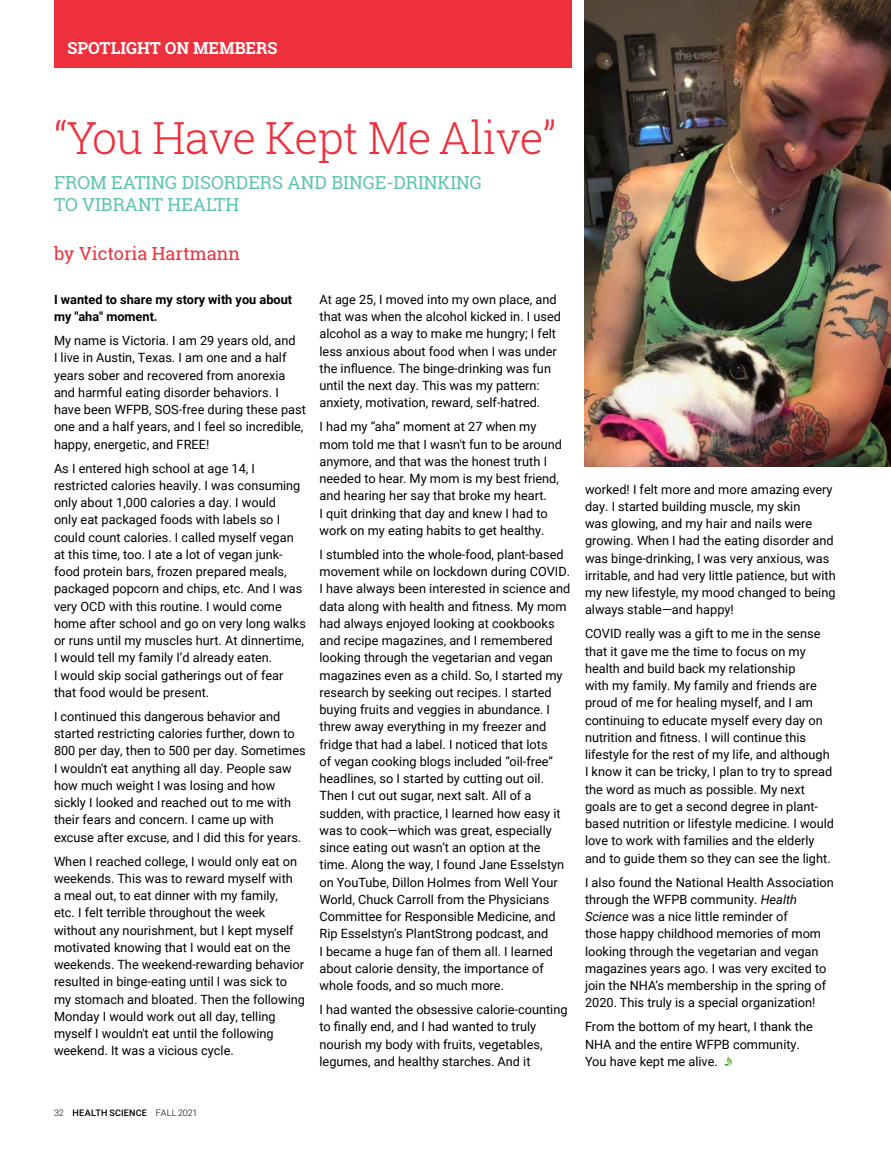
<style>
.page{position:relative;width:891px;height:1161px;background:#fff}
.page>*{position:absolute;margin:0;border:0;box-sizing:border-box;transform-origin:0 0}
.t1{font:300 44.25px "Roboto Slab";letter-spacing:-.015em;color:#ee303c}
.t2{font:18px/21.6px "Roboto Slab";color:#60c3ae}
.t3{font:18px "Roboto Slab";color:#ee303c}
.t4{font:700 16.5px "Roboto Slab";color:#fff}
.t5{font:12.75px/17.2px "Roboto";color:#000}
.t6{font:700 12.75px/17.2px "Roboto";color:#000}
.t7{font:500 9px "Roboto";letter-spacing:.025em;color:#000}
.s1{font-style:italic}
.s2{font-weight:300}
</style>
<div class="page">
<div style="left:54px;top:0;width:518px;height:68px;background:#ee303c"></div>
<svg style="left:724px;top:1056px;width:8px;height:10px"></svg>
<img style="left:585px;top:0;width:306px;height:466px">
<p class="t4" style="left:68px;top:37px;width:212px">SPOTLIGHT ON MEMBERS</p>
<h1 class="t1" style="left:54px;top:108px;width:504px">“You Have Kept Me Alive”</h1>
<h2 class="t2" style="left:54px;top:172px;width:430px">FROM EATING DISORDERS AND BINGE-DRINKING<br>TO VIBRANT HEALTH</h2>
<h2 class="t3" style="left:54px;top:241px;width:187px">by Victoria Hartmann</h2>
<p class="t6" style="left:54px;top:290px;width:240px">I wanted to share my story with you about my "aha" moment.</p>
<p class="t5" style="left:54px;top:332px;width:253px">My name is Victoria. I am 29 years old, and<br>I live in Austin, Texas. I am one and a half years sober and recovered from anorexia and harmful eating disorder behaviors. I have been WFPB, SOS-free during these past one and a half years, and I feel so incredible, happy, energetic, and FREE!</p>
<p class="t5" style="left:54px;top:459px;width:254px">As I entered high school at age 14, I restricted calories heavily. I was consuming only about 1,000 calories a day. I would<br>only eat packaged foods with labels so I could count calories. I called myself vegan at this time, too. I ate a lot of vegan junk&shy;food protein bars, frozen prepared meals, packaged popcorn and chips, etc. And I was very OCD with this routine. I would come home after school and go on very long walks or runs until my muscles hurt. At dinnertime, I would tell my family I’d already eaten.<br>I would skip social gatherings out of fear that food would be present.</p>
<p class="t5" style="left:54px;top:707px;width:253px">I continued this dangerous behavior and started restricting calories further, down to 800 per day, then to 500 per day. Sometimes I wouldn't eat anything all day. People saw how much weight I was losing and how sickly I looked and reached out to me with their fears and concern. I came up with excuse after excuse, and I did this for years.</p>
<p class="t5" style="left:54px;top:852px;width:253px">When I reached college, I would only eat on weekends. This was to reward myself with<br>a meal out, to eat dinner with my family,<br>etc. I felt terrible throughout the week without any nourishment, but I kept myself motivated knowing that I would eat on the weekends. The weekend-rewarding behavior resulted in binge-eating until I was sick to my stomach and bloated. Then the following Monday I would work out all day, telling myself I wouldn't eat until the following weekend. It was a vicious cycle.</p>
<p class="t5" style="left:320px;top:290px;width:243px">At age 25, I moved into my own place, and that was when the alcohol kicked in. I used alcohol as a way to make me hungry; I felt less anxious about food when I was under the influence. The binge-drinking was fun until the next day. This was my pattern: anxiety, motivation, reward, self-hatred.</p>
<p class="t5" style="left:320px;top:418px;width:244px">I had my “aha” moment at 27 when my mom told me that I wasn't fun to be around anymore, and that was the honest truth I needed to hear. My mom is my best friend, and hearing her say that broke my heart.<br>I quit drinking that day and knew I had to work on my eating habits to get healthy.</p>
<p class="t5" style="left:320px;top:545px;width:252px">I stumbled into the whole-food, plant-based movement while on lockdown during COVID.<br>I have always been interested in science and data along with health and fitness. My mom had always enjoyed looking at cookbooks and recipe magazines, and I remembered looking through the vegetarian and vegan magazines even as a child. So, I started my research by seeking out recipes. I started buying fruits and veggies in abundance. I threw away everything in my freezer and fridge that had a label. I noticed that lots<br>of vegan cooking blogs included “oil-free” headlines, so I started by cutting out oil.<br>Then I cut out sugar, next salt. All of a sudden, with practice, I learned how easy it was to cook—which was great, especially since eating out wasn’t an option at the time. Along the way, I found Jane Esselstyn on YouTube, Dillon Holmes from Well Your World, Chuck Carroll from the Physicians Committee for Responsible Medicine, and Rip Esselstyn’s PlantStrong podcast, and<br>I became a huge fan of them all. I learned about calorie density, the importance of whole foods, and so much more.</p>
<p class="t5" style="left:320px;top:1001px;width:250px">I had wanted the obsessive calorie-counting to finally end, and I had wanted to truly nourish my body with fruits, vegetables, legumes, and healthy starches. And it</p>
<p class="t5" style="left:585px;top:480px;width:252px">worked! I felt more and more amazing every day. I started building muscle, my skin<br>was glowing, and my hair and nails were growing. When I had the eating disorder and was binge-drinking, I was very anxious, was irritable, and had very little patience, but with my new lifestyle, my mood changed to being always stable—and happy!</p>
<p class="t5" style="left:585px;top:625px;width:251px">COVID really was a gift to me in the sense that it gave me the time to focus on my health and build back my relationship<br>with my family. My family and friends are proud of me for healing myself, and I am continuing to educate myself every day on nutrition and fitness. I will continue this lifestyle for the rest of my life, and although I know it can be tricky, I plan to try to spread the word as much as possible. My next goals are to get a second degree in plant&shy;based nutrition or lifestyle medicine. I would love to work with families and the elderly and to guide them so they can see the light.</p>
<p class="t5" style="left:585px;top:873px;width:250px">I also found the National Health Association through the WFPB community. <span class="s1">Health Science</span> was a nice little reminder of<br>those happy childhood memories of mom looking through the vegetarian and vegan magazines years ago. I was very excited to join the NHA’s membership in the spring of 2020. This truly is a special organization!</p>
<p class="t5" style="left:585px;top:1018px;width:229px">From the bottom of my heart, I thank the<br>NHA and the entire WFPB community.<br>You have kept me alive.</p>
<p class="t7" style="left:54px;top:1107px;width:145px"><span class="s2">32</span> HEALTH SCIENCE <span class="s2">FALL 2021</span></p>
</div>
